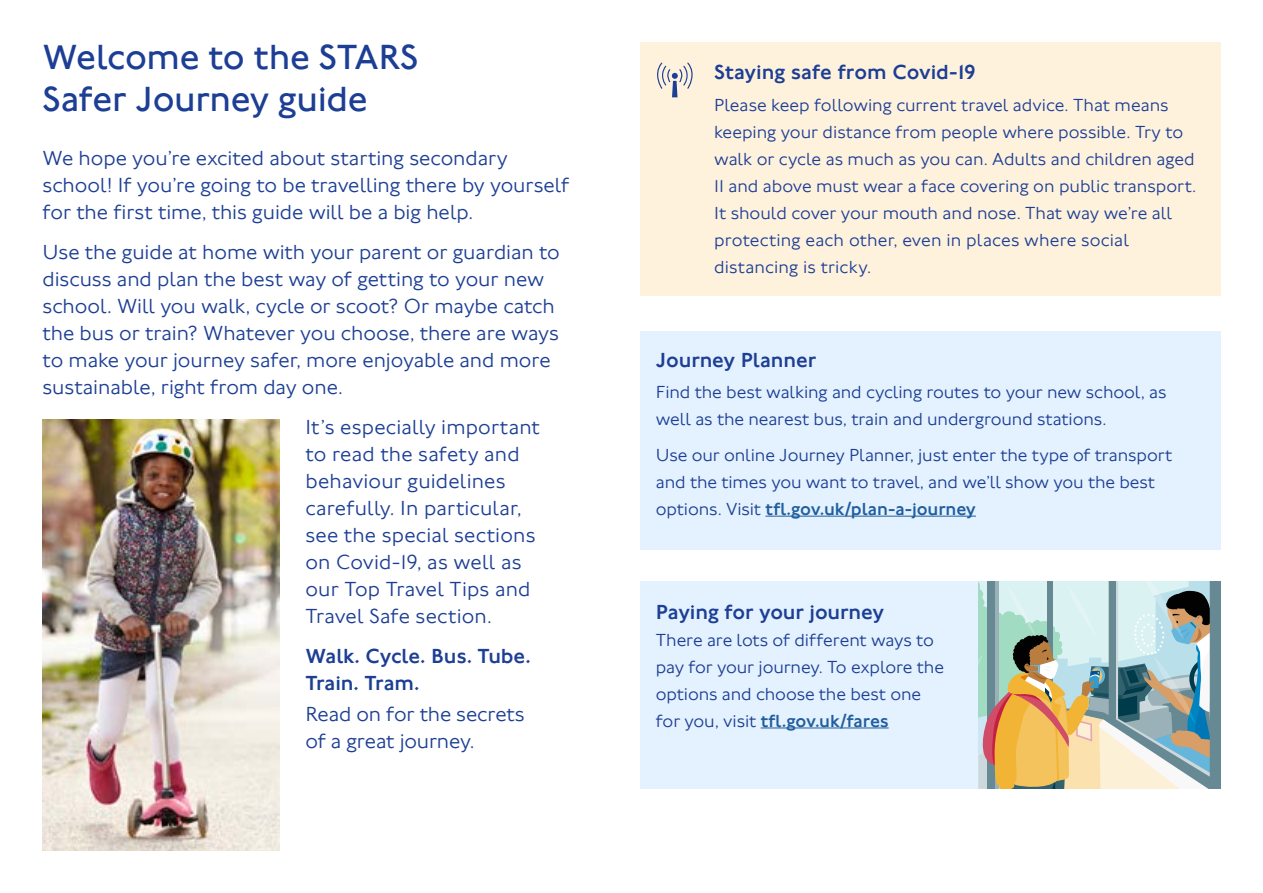
<style>
.page{position:relative;width:1263px;height:893px;background:#fff}
.page>*{position:absolute;margin:0;border:0;box-sizing:border-box;transform-origin:0 0}
.t1{font:36px/42px "Johnston 100";letter-spacing:-.01em;color:#1c3e94}
.t2{font:300 21px/27px "Johnston 100";color:#1c3e94}
.t3{font:500 21px/27px "Johnston 100";letter-spacing:-.005em;color:#1c3e94}
.t4{font:300 18px/27px "Johnston 100";letter-spacing:-.005em;color:#1c3e94}
.s1{font-weight:500;color:#215e9e}
</style>
<div class="page">
<img style="left:43px;top:420px;width:237px;height:430px">
<div style="left:640px;top:331px;width:580px;height:219px;background:#e4f2ff"></div>
<hr style="left:765px;top:516px;width:211px;height:1px;background:#215e9e">
<div style="left:640px;top:43px;width:580px;height:253px;background:#fff2dd"></div>
<svg style="left:657px;top:63px;width:36px;height:34px"></svg>
<div style="left:640px;top:582px;width:580px;height:207px;background:#e4f2ff"></div>
<hr style="left:761px;top:727px;width:128px;height:1px;background:#215e9e">
<svg style="left:978px;top:582px;width:242px;height:207px"></svg>
<h1 class="t1" style="left:43px;top:37px;width:377px">Welcome to the STARS<br>Safer Journey guide</h1>
<p class="t2" style="left:43px;top:145px;width:528px">We hope you’re excited about starting secondary school! If you’re going to be travelling there by yourself for the first time, this guide will be a big help.</p>
<p class="t2" style="left:43px;top:239px;width:519px">Use the guide at home with your parent or guardian to discuss and plan the best way of getting to your new school. Will you walk, cycle or scoot? Or maybe catch the bus or train? Whatever you choose, there are ways to make your journey safer, more enjoyable and more sustainable, right from day one.</p>
<p class="t2" style="left:305px;top:414px;width:236px">It’s especially important to read the safety and behaviour guidelines carefully. In particular, see the special sections on Covid-19, as well as our Top Travel Tips and<br>Travel Safe section.</p>
<p class="t3" style="left:305px;top:643px;width:227px">Walk. Cycle. Bus. Tube.<br>Train. Tram.</p>
<p class="t2" style="left:305px;top:701px;width:221px">Read on for the secrets of a great journey.</p>
<p class="t3" style="left:714px;top:59px;width:263px">Staying safe from Covid-19</p>
<p class="t4" style="left:714px;top:91px;width:484px">Please keep following current travel advice. That means keeping your distance from people where possible. Try to walk or cycle as much as you can. Adults and children aged 11 and above must wear a face covering on public transport.<br>It should cover your mouth and nose. That way we’re all protecting each other, even in places where social distancing is tricky.</p>
<p class="t3" style="left:656px;top:347px;width:162px">Journey Planner</p>
<p class="t4" style="left:656px;top:379px;width:512px">Find the best walking and cycling routes to your new school, as well as the nearest bus, train and underground stations.</p>
<p class="t4" style="left:656px;top:442px;width:518px">Use our online Journey Planner, just enter the type of transport and the times you want to travel, and we’ll show you the best options. Visit <span class="s1">tfl.gov.uk/plan-a-journey</span></p>
<p class="t3" style="left:656px;top:598px;width:230px">Paying for your journey</p>
<p class="t4" style="left:656px;top:626px;width:290px">There are lots of different ways to pay for your journey. To explore the options and choose the best one for you, visit <span class="s1">tfl.gov.uk/fares</span></p>
</div>
